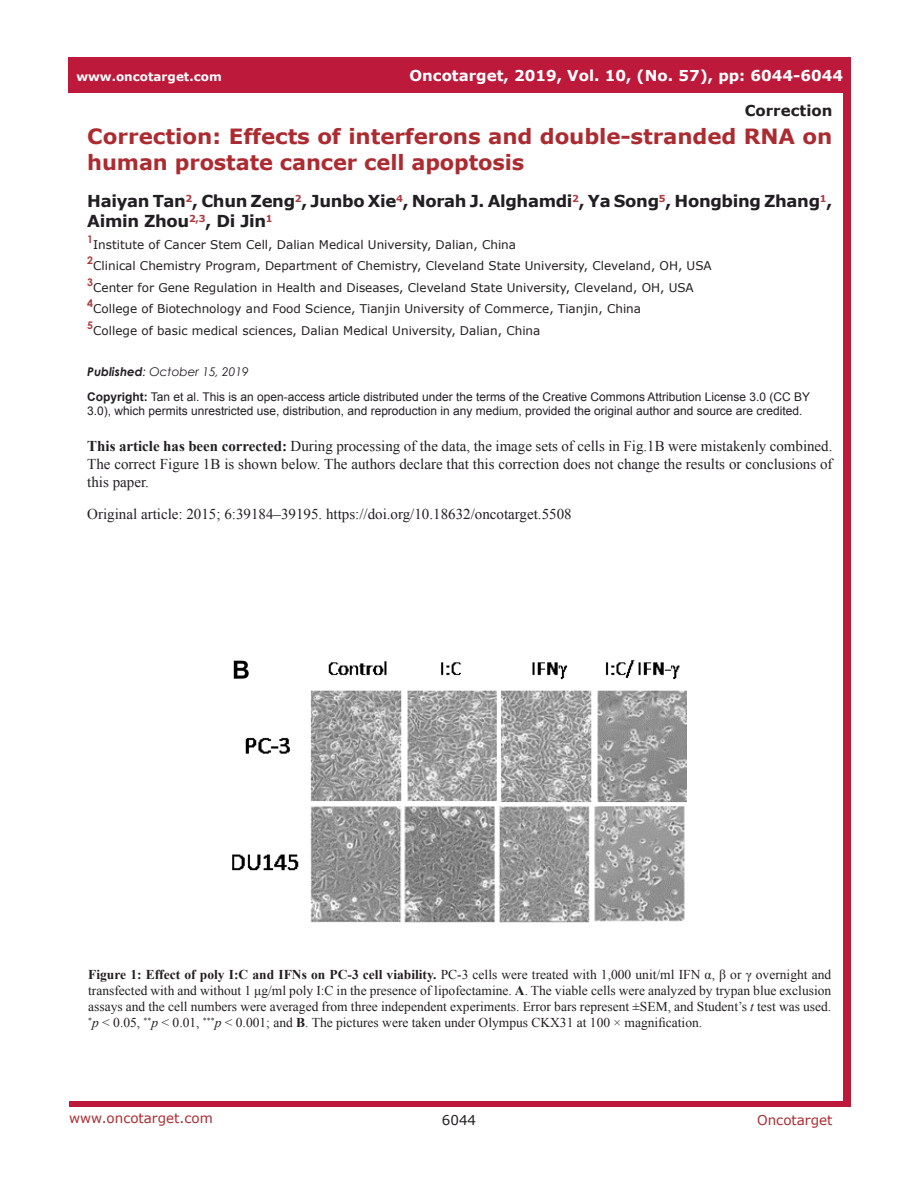
<style>
.page{position:relative;width:918px;height:1188px;background:#fff}
.page>*{position:absolute;margin:0;border:0;box-sizing:border-box;transform-origin:0 0}
.t1{font:700 21px/25.2px "Verdana";letter-spacing:-.005em;color:#ac2b31}
.Authors{font:700 16.5px/19.8px "Verdana";letter-spacing:-.02em;color:#221f22}
.BodyText{font:15px/18px "Times New Roman";color:#221f22;text-align:justify}
.t2{font:700 15px "Verdana";color:#fff}
.t3{font:700 15px "Verdana";color:#231f20}
.Figuretrx{font:13.5px/16.2px "Times New Roman";color:#231f20;text-align:justify}
.t4{font:13.5px "Verdana";color:#ac2b31}
.t5{font:13.5px "Verdana";color:#221f22}
.Location{font:12px "Verdana";color:#221f1f}
.Copy_Left{font:12px/14.4px "Arial";color:#221f22}
.Date{font:italic 12px "Century Gothic";color:#221f22}
.t6{font:700 12px "Verdana";color:#fff}
.Location-2{font:700 10.5px "Century Gothic";color:#ae3a3f}
.s1{font-weight:700}
.s2{font-style:italic}
</style>
<div class="page">
<div style="left:69px;top:57px;width:781px;height:36px;background:#bd1a3b"></div>
<img style="left:233px;top:660px;width:454px;height:268px">
<p class="t6" style="left:76px;top:68px;width:147px">www.oncotarget.com</p>
<p class="t2" style="left:409px;top:65px;width:435px">Oncotarget, 2019, Vol. 10, (No. 57), pp: 6044-6044</p>
<p class="t3" style="left:745px;top:100px;width:89px">Correction</p>
<p class="t1" style="left:87px;top:124px;width:746px">Correction: Effects of interferons and double-stranded RNA on human prostate cancer cell apoptosis</p>
<p class="Authors" style="left:87px;top:191px;width:747px">Haiyan Tan<sup>2</sup>, Chun Zeng<sup>2</sup>, Junbo Xie<sup>4</sup>, Norah J. Alghamdi<sup>2</sup>, Ya Song<sup>5</sup>, Hongbing Zhang<sup>1</sup>,<br>Aimin Zhou<sup>2,3</sup>, Di Jin<sup>1</sup></p>
<p class="Location-2" style="left:87px;top:231px;width:7px">1</p>
<p class="Location" style="left:93px;top:236px;width:424px">Institute of Cancer Stem Cell, Dalian Medical University, Dalian, China</p>
<p class="Location-2" style="left:87px;top:252px;width:7px">2</p>
<p class="Location" style="left:93px;top:258px;width:620px">Clinical Chemistry Program, Department of Chemistry, Cleveland State University, Cleveland, OH, USA</p>
<p class="Location-2" style="left:87px;top:274px;width:7px">3</p>
<p class="Location" style="left:93px;top:279px;width:602px">Center for Gene Regulation in Health and Diseases, Cleveland State University, Cleveland, OH, USA</p>
<p class="Location-2" style="left:87px;top:296px;width:7px">4</p>
<p class="Location" style="left:93px;top:301px;width:549px">College of Biotechnology and Food Science, Tianjin University of Commerce, Tianjin, China</p>
<p class="Location-2" style="left:87px;top:317px;width:7px">5</p>
<p class="Location" style="left:93px;top:322px;width:449px">College of basic medical sciences, Dalian Medical University, Dalian, China</p>
<p class="Date" style="left:87px;top:363px;width:163px"><span class="s1">Published</span>: October 15, 2019</p>
<p class="Copy_Left" style="left:87px;top:390px;width:724px"><span class="s1">Copyright:</span> Tan et al. This is an open-access article distributed under the terms of the Creative Commons Attribution License 3.0 (CC BY<br>3.0), which permits unrestricted use, distribution, and reproduction in any medium, provided the original author and source are credited.</p>
<p class="BodyText" style="left:87px;top:437px;width:747px"><span class="s1">This article has been corrected:</span> During processing of the data, the image sets of cells in Fig.1B were mistakenly combined.<br>The correct Figure 1B is shown below. The authors declare that this correction does not change the results or conclusions of this paper.</p>
<p class="BodyText" style="left:87px;top:505px;width:486px">Original article: 2015; 6:39184–39195. https://doi.org/10.18632/oncotarget.5508</p>
<p class="Figuretrx" style="left:88px;top:966px;width:745px"><span class="s1">Figure 1: Effect of poly I:C and IFNs on PC-3 cell viability.</span> PC-3 cells were treated with 1,000 unit/ml IFN α, β or γ overnight and transfected with and without 1 μg/ml poly I:C in the presence of lipofectamine. <span class="s1">A</span>. The viable cells were analyzed by trypan blue exclusion assays and the cell numbers were averaged from three independent experiments. Error bars represent ±SEM, and Student’s <span class="s2">t</span> test was used. <sup>*</sup><span class="s2">p</span> &lt; 0.05, <sup>**</sup><span class="s2">p</span> &lt; 0.01, <sup>***</sup><span class="s2">p</span> &lt; 0.001; and <span class="s1">B</span>. The pictures were taken under Olympus CKX31 at 100 × magnification.</p>
<p class="t4" style="left:69px;top:1109px;width:145px">www.oncotarget.com</p>
<p class="t5" style="left:442px;top:1111px;width:36px">6044</p>
<p class="t4" style="left:757px;top:1111px;width:77px">Oncotarget</p>
</div>
